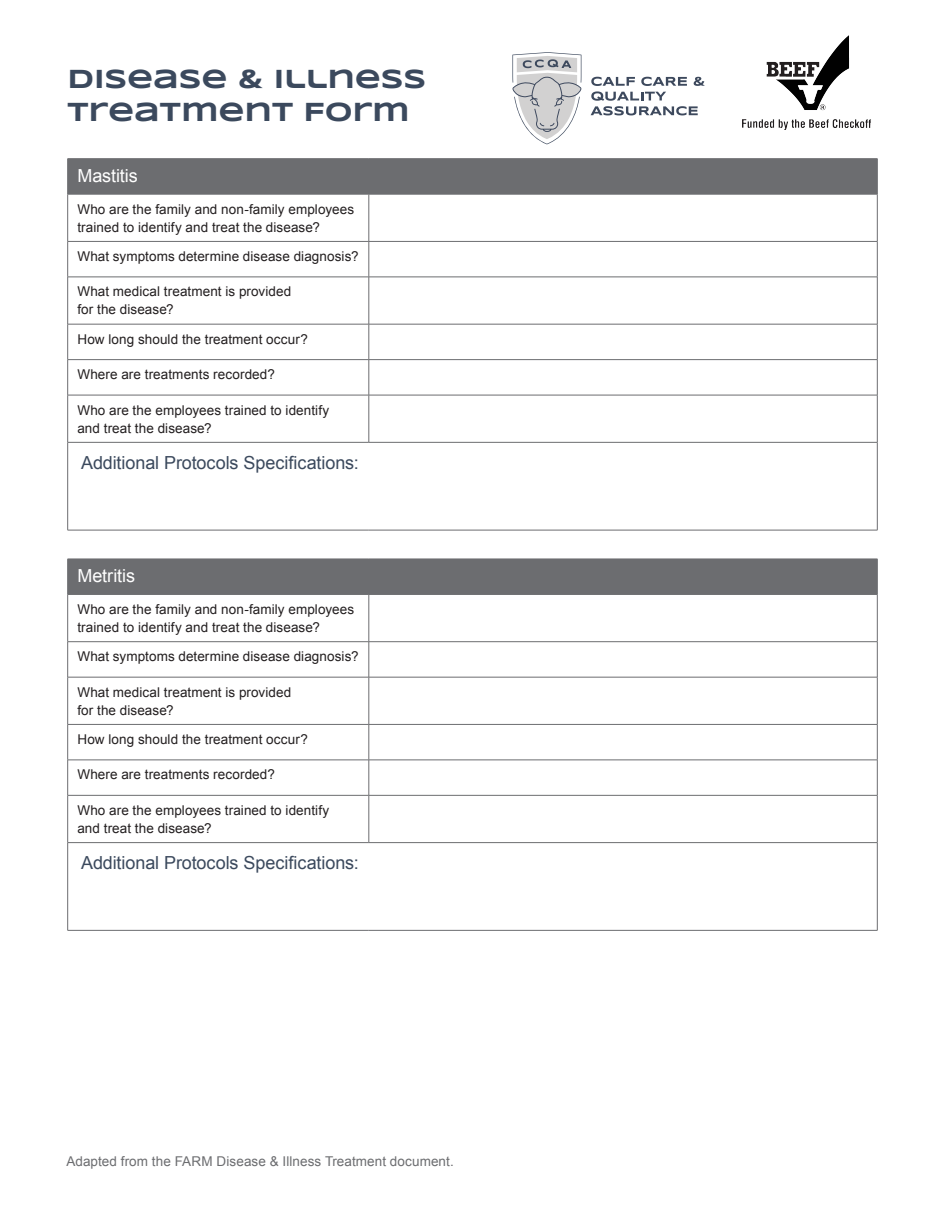
<style>
.page{position:relative;width:945px;height:1215px;background:#fff}
.page>*{position:absolute;margin:0;border:0;box-sizing:border-box;transform-origin:0 0}
.Section_Titles{font:700 27px/33px "Syncopate";letter-spacing:-.005em;color:#3b495d}
.Heading_4_-_Intro{font:18px "Arial";letter-spacing:-.005em;color:#3b495d}
.Heading_4_-_Intro-2{font:18px "Arial";letter-spacing:-.005em;color:#fff}
.t1{font:13.5px/18px "Arial";letter-spacing:.005em;color:#231f20}
.Image_or_chart_bylin{font:13.5px "Arial";letter-spacing:.005em;color:#6c6d70}
</style>
<div class="page">
<div style="left:68px;top:159px;width:809px;height:35px;background:#6c6d70"></div>
<hr style="left:68px;top:158px;width:301px;height:1px;background:#6c6d70">
<hr style="left:67px;top:159px;width:1px;height:35px;background:#6c6d70">
<hr style="left:68px;top:194px;width:301px;height:1px;background:#6c6d70">
<hr style="left:67px;top:194px;width:1px;height:47px;background:#6c6d70">
<hr style="left:68px;top:241px;width:301px;height:1px;background:#6c6d70">
<hr style="left:67px;top:242px;width:1px;height:35px;background:#6c6d70">
<hr style="left:68px;top:277px;width:301px;height:1px;background:#6c6d70">
<hr style="left:67px;top:277px;width:1px;height:47px;background:#6c6d70">
<hr style="left:68px;top:324px;width:301px;height:1px;background:#6c6d70">
<hr style="left:67px;top:324px;width:1px;height:35px;background:#6c6d70">
<hr style="left:68px;top:359px;width:301px;height:1px;background:#6c6d70">
<hr style="left:67px;top:360px;width:1px;height:35px;background:#6c6d70">
<hr style="left:68px;top:395px;width:301px;height:1px;background:#6c6d70">
<hr style="left:67px;top:395px;width:1px;height:47px;background:#6c6d70">
<hr style="left:68px;top:442px;width:301px;height:1px;background:#6c6d70">
<hr style="left:67px;top:443px;width:1px;height:87px;background:#6c6d70">
<hr style="left:68px;top:530px;width:301px;height:1px;background:#6c6d70">
<hr style="left:369px;top:530px;width:509px;height:1px;background:#6c6d70">
<hr style="left:369px;top:158px;width:509px;height:1px;background:#6c6d70">
<hr style="left:369px;top:159px;width:1px;height:35px;background:#6c6d70">
<hr style="left:877px;top:159px;width:1px;height:35px;background:#6c6d70">
<hr style="left:369px;top:194px;width:509px;height:1px;background:#6c6d70">
<hr style="left:369px;top:194px;width:1px;height:47px;background:#6c6d70">
<hr style="left:877px;top:194px;width:1px;height:47px;background:#6c6d70">
<hr style="left:369px;top:241px;width:509px;height:1px;background:#6c6d70">
<hr style="left:369px;top:242px;width:1px;height:35px;background:#6c6d70">
<hr style="left:877px;top:242px;width:1px;height:35px;background:#6c6d70">
<hr style="left:369px;top:277px;width:509px;height:1px;background:#6c6d70">
<hr style="left:369px;top:277px;width:1px;height:47px;background:#6c6d70">
<hr style="left:877px;top:277px;width:1px;height:47px;background:#6c6d70">
<hr style="left:369px;top:324px;width:509px;height:1px;background:#6c6d70">
<hr style="left:369px;top:324px;width:1px;height:35px;background:#6c6d70">
<hr style="left:877px;top:324px;width:1px;height:35px;background:#6c6d70">
<hr style="left:369px;top:359px;width:509px;height:1px;background:#6c6d70">
<hr style="left:369px;top:360px;width:1px;height:35px;background:#6c6d70">
<hr style="left:877px;top:360px;width:1px;height:35px;background:#6c6d70">
<hr style="left:369px;top:395px;width:509px;height:1px;background:#6c6d70">
<hr style="left:369px;top:395px;width:1px;height:47px;background:#6c6d70">
<hr style="left:877px;top:395px;width:1px;height:47px;background:#6c6d70">
<hr style="left:369px;top:442px;width:509px;height:1px;background:#6c6d70">
<hr style="left:877px;top:443px;width:1px;height:87px;background:#6c6d70">
<div style="left:68px;top:560px;width:809px;height:34px;background:#6c6d70"></div>
<hr style="left:68px;top:559px;width:301px;height:1px;background:#6c6d70">
<hr style="left:67px;top:559px;width:1px;height:35px;background:#6c6d70">
<hr style="left:68px;top:594px;width:301px;height:1px;background:#6c6d70">
<hr style="left:67px;top:595px;width:1px;height:47px;background:#6c6d70">
<hr style="left:68px;top:641px;width:301px;height:1px;background:#6c6d70">
<hr style="left:67px;top:642px;width:1px;height:35px;background:#6c6d70">
<hr style="left:68px;top:677px;width:301px;height:1px;background:#6c6d70">
<hr style="left:67px;top:677px;width:1px;height:47px;background:#6c6d70">
<hr style="left:68px;top:724px;width:301px;height:1px;background:#6c6d70">
<hr style="left:67px;top:725px;width:1px;height:35px;background:#6c6d70">
<hr style="left:68px;top:760px;width:301px;height:1px;background:#6c6d70">
<hr style="left:67px;top:760px;width:1px;height:35px;background:#6c6d70">
<hr style="left:68px;top:795px;width:301px;height:1px;background:#6c6d70">
<hr style="left:67px;top:796px;width:1px;height:46px;background:#6c6d70">
<hr style="left:68px;top:842px;width:301px;height:1px;background:#6c6d70">
<hr style="left:67px;top:843px;width:1px;height:87px;background:#6c6d70">
<hr style="left:68px;top:930px;width:301px;height:1px;background:#6c6d70">
<hr style="left:369px;top:930px;width:509px;height:1px;background:#6c6d70">
<hr style="left:369px;top:559px;width:509px;height:1px;background:#6c6d70">
<hr style="left:369px;top:559px;width:1px;height:35px;background:#6c6d70">
<hr style="left:877px;top:559px;width:1px;height:35px;background:#6c6d70">
<hr style="left:369px;top:594px;width:509px;height:1px;background:#6c6d70">
<hr style="left:369px;top:595px;width:1px;height:47px;background:#6c6d70">
<hr style="left:877px;top:595px;width:1px;height:47px;background:#6c6d70">
<hr style="left:369px;top:641px;width:509px;height:1px;background:#6c6d70">
<hr style="left:369px;top:642px;width:1px;height:35px;background:#6c6d70">
<hr style="left:877px;top:642px;width:1px;height:35px;background:#6c6d70">
<hr style="left:369px;top:677px;width:509px;height:1px;background:#6c6d70">
<hr style="left:369px;top:677px;width:1px;height:47px;background:#6c6d70">
<hr style="left:877px;top:677px;width:1px;height:47px;background:#6c6d70">
<hr style="left:369px;top:724px;width:509px;height:1px;background:#6c6d70">
<hr style="left:369px;top:725px;width:1px;height:35px;background:#6c6d70">
<hr style="left:877px;top:725px;width:1px;height:35px;background:#6c6d70">
<hr style="left:369px;top:760px;width:509px;height:1px;background:#6c6d70">
<hr style="left:369px;top:760px;width:1px;height:35px;background:#6c6d70">
<hr style="left:877px;top:760px;width:1px;height:35px;background:#6c6d70">
<hr style="left:369px;top:795px;width:509px;height:1px;background:#6c6d70">
<hr style="left:369px;top:796px;width:1px;height:46px;background:#6c6d70">
<hr style="left:877px;top:796px;width:1px;height:46px;background:#6c6d70">
<hr style="left:369px;top:842px;width:509px;height:1px;background:#6c6d70">
<hr style="left:877px;top:843px;width:1px;height:87px;background:#6c6d70">
<svg style="left:591px;top:77px;width:114px;height:38px"></svg>
<svg style="left:512px;top:52px;width:69px;height:92px"></svg>
<img style="left:742px;top:36px;width:129px;height:93px">
<p class="Section_Titles" style="left:68px;top:62px;width:360px">DISEASE &amp; ILLNESS<br>TREATMENT FORM</p>
<p class="Heading_4_-_Intro-2" style="left:77px;top:163px;width:62px">Mastitis</p>
<p class="t1" style="left:77px;top:200px;width:278px">Who are the family and non-family employees trained to identify and treat the disease?</p>
<p class="t1" style="left:77px;top:247px;width:283px">What symptoms determine disease diagnosis?</p>
<p class="t1" style="left:77px;top:283px;width:215px">What medical treatment is provided for the disease?</p>
<p class="t1" style="left:77px;top:330px;width:232px">How long should the treatment occur?</p>
<p class="t1" style="left:77px;top:366px;width:199px">Where are treatments recorded?</p>
<p class="t1" style="left:77px;top:401px;width:253px">Who are the employees trained to identify and treat the disease?</p>
<p class="Heading_4_-_Intro" style="left:81px;top:451px;width:279px">Additional Protocols Specifications:</p>
<p class="Heading_4_-_Intro-2" style="left:77px;top:564px;width:59px">Metritis</p>
<p class="t1" style="left:77px;top:600px;width:278px">Who are the family and non-family employees trained to identify and treat the disease?</p>
<p class="t1" style="left:77px;top:648px;width:283px">What symptoms determine disease diagnosis?</p>
<p class="t1" style="left:77px;top:683px;width:215px">What medical treatment is provided for the disease?</p>
<p class="t1" style="left:77px;top:730px;width:232px">How long should the treatment occur?</p>
<p class="t1" style="left:77px;top:766px;width:199px">Where are treatments recorded?</p>
<p class="t1" style="left:77px;top:801px;width:253px">Who are the employees trained to identify and treat the disease?</p>
<p class="Heading_4_-_Intro" style="left:81px;top:851px;width:279px">Additional Protocols Specifications:</p>
<p class="Image_or_chart_bylin" style="left:66px;top:1152px;width:389px">Adapted from the FARM Disease &amp; Illness Treatment document.</p>
</div>
